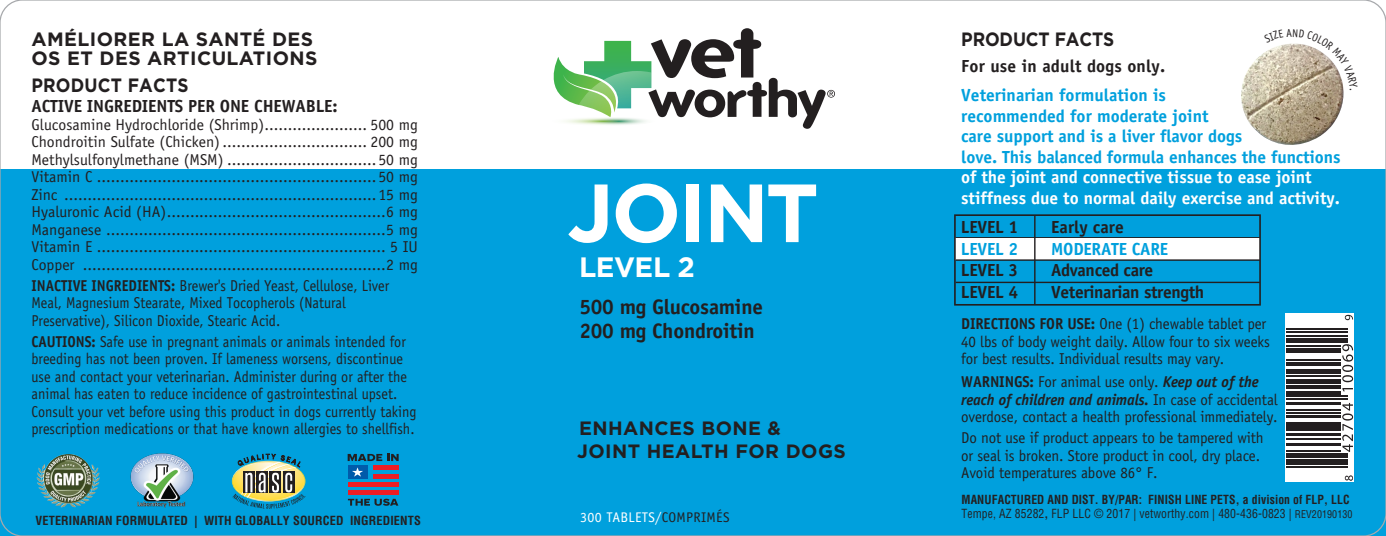
<style>
.page{position:relative;width:1386px;height:536px;background:#fff}
.page>*{position:absolute;margin:0;border:0;box-sizing:border-box;transform-origin:0 0}
.t1{font:700 82.25px "Gotham";letter-spacing:-.03em;color:#fff}
.t2{font:700 28px "Gotham";letter-spacing:-.02em;color:#fff}
.t3{font:700 21px/24.5px "Officina Sans";letter-spacing:-.01em;color:#231f20}
.t4{font:700 19.25px/22.8px "Gotham";letter-spacing:.02em;color:#231f20}
.t5{font:700 19.25px "Gotham";letter-spacing:.02em;color:#231f20;scale:.9 1}
.t6{font:700 19.25px "Gotham";letter-spacing:-.01em;color:#231f20;scale:.9 1}
.t7{font:700 17.5px/20.7px "Officina Sans";letter-spacing:-.005em;color:#00a0dd}
.t8{font:700 17.5px "Officina Sans";letter-spacing:-.01em;color:#231f20}
.t9{font:700 17.5px/20.7px "Officina Sans";letter-spacing:-.005em;color:#fff}
.t10{font:700 17.5px "Officina Sans";letter-spacing:.01em;color:#231f20}
.t11{font:15.75px/17.5px "Officina Sans";color:#231f20;text-align:justify}
.t12{font:15.75px/17.5px "Officina Sans";color:#231f20;scale:.9 1}
.t13{font:15.75px/17.5px "Officina Sans";color:#231f20;scale:.95 1}
.t14{font:14px "Officina Sans";letter-spacing:.02em;color:#fff}
.t15{font:700 condensed 12.25px/14px "Helvetica LT";letter-spacing:.01em;color:#231f20;scale:.95 1}
.t16{font:700 condensed 12.25px "Helvetica LT";letter-spacing:.01em;color:#231f20}
.s1{font-weight:700}
.s2{color:#231f20}
.s3{font-weight:700;font-style:italic}
.s4{font-weight:400}
.s5{font-weight:400;font-size:10.5px}
</style>
<div class="page">
<div style="left:0;top:169px;width:1386px;height:367px;background:#00a0dd"></div>
<svg style="left:348px;top:454px;width:51px;height:7px"></svg>
<svg style="left:348px;top:498px;width:50px;height:7px"></svg>
<div style="left:373px;top:465px;width:26px;height:5px;background:#ed1d24"></div>
<div style="left:373px;top:473px;width:26px;height:5px;background:#ed1d24"></div>
<div style="left:348px;top:482px;width:51px;height:5px;background:#ed1d24"></div>
<div style="left:348px;top:490px;width:51px;height:5px;background:#ed1d24"></div>
<div style="left:348px;top:465px;width:19px;height:13px;background:#005baa"></div>
<svg style="left:352px;top:467px;width:11px;height:9px"></svg>
<img style="left:130px;top:453px;width:63px;height:54px">
<svg style="left:232px;top:453px;width:74px;height:55px"></svg>
<img style="left:36px;top:455px;width:24px;height:41px">
<svg style="left:1285px;top:313px;width:69px;height:168px;background:#d5d4d5"></svg>
<svg style="left:1345px;top:475px;width:8px;height:5px"></svg>
<hr style="left:1286px;top:466px;width:62px;height:2px;background:#231f20">
<hr style="left:1286px;top:463px;width:62px;height:2px;background:#231f20">
<hr style="left:1286px;top:459px;width:62px;height:3px;background:#231f20">
<hr style="left:1286px;top:453px;width:62px;height:4px;background:#231f20">
<hr style="left:1286px;top:450px;width:55px;height:1px;background:#231f20">
<hr style="left:1286px;top:443px;width:55px;height:2px;background:#231f20">
<hr style="left:1286px;top:438px;width:55px;height:1px;background:#231f20">
<hr style="left:1286px;top:432px;width:55px;height:3px;background:#231f20">
<div style="left:1286px;top:426px;width:55px;height:5px;background:#231f20"></div>
<hr style="left:1286px;top:422px;width:55px;height:3px;background:#231f20">
<hr style="left:1286px;top:415px;width:55px;height:2px;background:#231f20">
<hr style="left:1286px;top:412px;width:55px;height:1px;background:#231f20">
<svg style="left:1342px;top:403px;width:11px;height:49px"></svg>
<hr style="left:1286px;top:409px;width:55px;height:1px;background:#231f20">
<hr style="left:1286px;top:401px;width:55px;height:3px;background:#231f20">
<hr style="left:1286px;top:398px;width:62px;height:2px;background:#231f20">
<hr style="left:1286px;top:395px;width:62px;height:2px;background:#231f20">
<svg style="left:1342px;top:388px;width:11px;height:3px"></svg>
<hr style="left:1286px;top:391px;width:55px;height:3px;background:#231f20">
<hr style="left:1286px;top:385px;width:55px;height:3px;background:#231f20">
<div style="left:1286px;top:379px;width:55px;height:5px;background:#231f20"></div>
<hr style="left:1286px;top:375px;width:55px;height:1px;background:#231f20">
<hr style="left:1286px;top:369px;width:55px;height:4px;background:#231f20">
<hr style="left:1286px;top:364px;width:55px;height:2px;background:#231f20">
<hr style="left:1286px;top:361px;width:55px;height:2px;background:#231f20">
<hr style="left:1286px;top:359px;width:55px;height:1px;background:#231f20">
<svg style="left:1342px;top:344px;width:11px;height:38px"></svg>
<div style="left:1286px;top:348px;width:55px;height:5px;background:#231f20"></div>
<hr style="left:1286px;top:345px;width:55px;height:2px;background:#231f20">
<hr style="left:1286px;top:338px;width:62px;height:4px;background:#231f20">
<hr style="left:1286px;top:335px;width:62px;height:1px;background:#231f20">
<hr style="left:1286px;top:331px;width:62px;height:1px;background:#231f20">
<hr style="left:1286px;top:328px;width:62px;height:1px;background:#231f20">
<svg style="left:1345px;top:315px;width:8px;height:5px"></svg>
<img style="left:1241px;top:53px;width:103px;height:92px">
<svg style="left:954px;top:214px;width:307px;height:91px"></svg>
<hr style="left:1034px;top:216px;width:2px;height:89px;background:#231f20">
<svg style="left:553px;top:28px;width:282px;height:101px"></svg>
<svg style="left:1264px;top:43px;width:80px;height:47px"></svg>
<p class="t4" style="left:32px;top:29px;width:287px;line-height:19.2px">AMÉLIORER LA SANTÉ DES<br>OS ET DES ARTICULATIONS</p>
<p class="t5" style="left:32px;top:72px;width:176px">PRODUCT FACTS</p>
<p class="t8" style="left:32px;top:95px;width:308px">ACTIVE INGREDIENTS PER ONE CHEWABLE:</p>
<p class="t11" style="left:32px;top:116px;width:388px">Glucosamine Hydrochloride (Shrimp)...................... 500 mg Chondroitin Sulfate (Chicken) ............................... 200 mg Methylsulfonylmethane (MSM) ................................50 mg Vitamin C ............................................................50 mg Zinc ...................................................................15 mg Hyaluronic Acid (HA)...............................................6 mg Manganese ............................................................5 mg Vitamin E .............................................................. 5 IU Copper .................................................................2 mg</p>
<p class="t12" style="left:32px;top:277px;width:399px"><span class="s1">INACTIVE INGREDIENTS:</span> Brewer's Dried Yeast, Cellulose, Liver<br>Meal, Magnesium Stearate, Mixed Tocopherols (Natural<br>Preservative), Silicon Dioxide, Stearic Acid.</p>
<p class="t12" style="left:32px;top:333px;width:429px"><span class="s1">CAUTIONS:</span> Safe use in pregnant animals or animals intended for breeding has not been proven. If lameness worsens, discontinue use and contact your veterinarian. Administer during or after the animal has eaten to reduce incidence of gastrointestinal upset.<br>Consult your vet before using this product in dogs currently taking prescription medications or that have known allergies to shellfish.</p>
<p class="t16" style="left:36px;top:513px;width:387px">VETERINARIAN FORMULATED | WITH GLOBALLY SOURCED INGREDIENTS</p>
<h1 class="t1" style="left:567px;top:158px;width:253px">JOINT</h1>
<h2 class="t2" style="left:579px;top:248px;width:117px">LEVEL 2</h2>
<h3 class="t3" style="left:579px;top:294px;width:185px">500 mg Glucosamine<br>200 mg Chondroitin</h3>
<p class="t4" style="left:577px;top:416px;width:270px">ENHANCES BONE &amp;<br>JOINT HEALTH FOR DOGS</p>
<p class="t14" style="left:580px;top:509px;width:151px">300 TABLETS/<span class="s2">COMPRIMÉS</span></p>
<p class="t6" style="left:961px;top:27px;width:171px">PRODUCT FACTS</p>
<p class="t10" style="left:961px;top:56px;width:206px">For use in adult dogs only.</p>
<p class="t7" style="left:961px;top:84px;width:381px">Veterinarian formulation is<br>recommended for moderate joint<br>care support and is a liver flavor dogs<br>love. This balanced formula enhances the functions</p>
<p class="t9" style="left:961px;top:167px;width:380px">of the joint and connective tissue to ease joint stiffness due to normal daily exercise and activity.</p>
<p class="t8" style="left:961px;top:216px;width:59px">LEVEL 1</p>
<p class="t8" style="left:1051px;top:216px;width:74px">Early care</p>
<p class="t7" style="left:961px;top:238px;width:59px">LEVEL 2</p>
<p class="t7" style="left:1051px;top:238px;width:119px">MODERATE CARE</p>
<p class="t8" style="left:961px;top:259px;width:59px">LEVEL 3</p>
<p class="t8" style="left:1051px;top:259px;width:104px">Advanced care</p>
<p class="t8" style="left:961px;top:281px;width:59px">LEVEL 4</p>
<p class="t8" style="left:1051px;top:281px;width:155px">Veterinarian strength</p>
<p class="t13" style="left:961px;top:315px;width:326px"><span class="s1">DIRECTIONS FOR USE:</span> One (1) chewable tablet per<br>40 lbs of body weight daily. Allow four to six weeks for best results. Individual results may vary.</p>
<p class="t13" style="left:961px;top:373px;width:335px"><span class="s1">WARNINGS:</span> For animal use only. <span class="s3">Keep out of the reach of children and animals.</span> In case of accidental overdose, contact a health professional immediately.</p>
<p class="t13" style="left:961px;top:429px;width:320px">Do not use if product appears to be tampered with or seal is broken. Store product in cool, dry place.<br>Avoid temperatures above 86° F.</p>
<p class="t15" style="left:962px;top:492px;width:413px">MANUFACTURED AND DIST. BY/PAR: FINISH LINE PETS, a division of FLP, LLC<br><span class="s4">Tempe, AZ 85282</span>, <span class="s4">FLP LLC © 2017 | vetworthy.com | 480-436-0823 |</span> <span class="s5">REV20190130</span></p>
</div>
